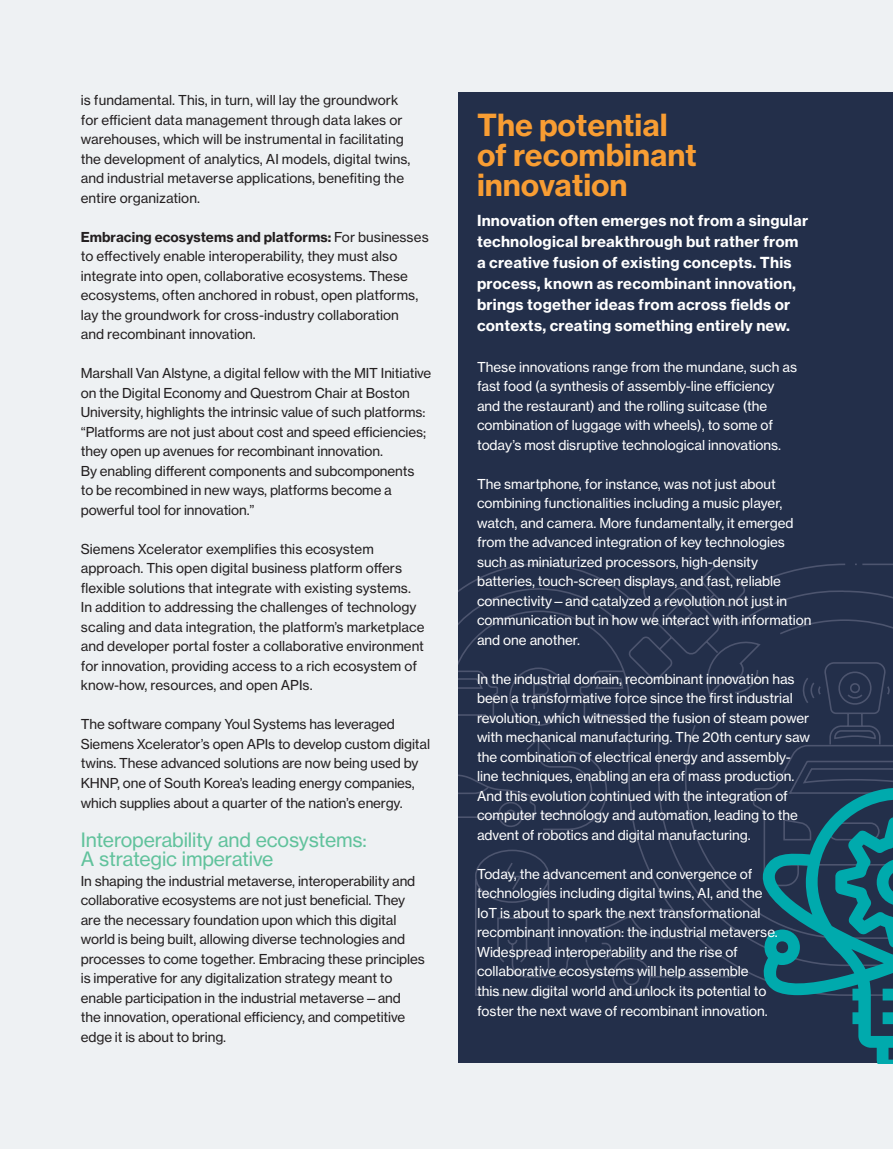
<style>
.page{position:relative;width:893px;height:1149px;background:#fff}
.page>*{position:absolute;margin:0;border:0;box-sizing:border-box;transform-origin:0 0}
.t1{font:30px/30px "N Haas Grotesk TX Pro 75 Bd";color:#f89d33}
.t2{font:19.5px/19.5px "N Haas Grotesk TX Std 55 Rg";letter-spacing:-.01em;color:#61c29c}
.t3{font:15px/21px "N Haas Grotesk TX Pro 75 Bd";letter-spacing:.015em;color:#fff}
.t4{font:13.5px/19.5px "N Haas Grotesk TX Std 55 Rg";letter-spacing:-.01em;color:#231f20}
.t5{font:13.5px/19.5px "N Haas Grotesk TX Pro 55 Rg";letter-spacing:-.005em;color:#fff}
.t6{font:13.5px "N Haas Grotesk TX Std 75 Bd";letter-spacing:.005em;color:#231f20}
.s1{font-family:"N Haas Grotesk TX Std 55 Rg"}
</style>
<div class="page">
<div style="left:0;top:0;width:893px;height:1148px;background:#eef1f3"></div>
<div style="left:458px;top:92px;width:435px;height:970px;background:#232f4a"></div>
<svg style="left:458px;top:563px;width:435px;height:433px"></svg>
<svg style="left:762px;top:787px;width:131px;height:275px"></svg>
<p class="t4" style="left:81px;top:90px;width:331px">is fundamental. This, in turn, will lay the groundwork for efficient data management through data lakes or warehouses, which will be instrumental in facilitating the development of analytics, AI models, digital twins, and industrial metaverse applications, benefiting the entire organization.</p>
<p class="t6" style="left:81px;top:228px;width:349px">Embracing ecosystems and platforms: <span class="s1">For businesses</span></p>
<p class="t4" style="left:81px;top:246px;width:339px">to effectively enable interoperability, they must also integrate into open, collaborative ecosystems. These ecosystems, often anchored in robust, open platforms, lay the groundwork for cross-industry collaboration and recombinant innovation.</p>
<p class="t4" style="left:81px;top:363px;width:352px">Marshall Van Alstyne, a digital fellow with the MIT Initiative on the Digital Economy and Questrom Chair at Boston University, highlights the intrinsic value of such platforms: “Platforms are not just about cost and speed efficiencies; they open up avenues for recombinant innovation.<br>By enabling different components and subcomponents<br>to be recombined in new ways, platforms become a powerful tool for innovation.”</p>
<p class="t4" style="left:81px;top:539px;width:345px">Siemens Xcelerator exemplifies this ecosystem approach. This open digital business platform offers flexible solutions that integrate with existing systems.<br>In addition to addressing the challenges of technology scaling and data integration, the platform’s marketplace and developer portal foster a collaborative environment for innovation, providing access to a rich ecosystem of know-how, resources, and open APIs.</p>
<p class="t4" style="left:81px;top:714px;width:351px">The software company Youl Systems has leveraged Siemens Xcelerator’s open APIs to develop custom digital twins. These advanced solutions are now being used by KHNP, one of South Korea’s leading energy companies, which supplies about a quarter of the nation’s energy.</p>
<h2 class="t2" style="left:81px;top:829px;width:288px">Interoperability and ecosystems:<br>A strategic imperative</h2>
<p class="t4" style="left:81px;top:870px;width:346px">In shaping the industrial metaverse, interoperability and collaborative ecosystems are not just beneficial. They are the necessary foundation upon which this digital world is being built, allowing diverse technologies and processes to come together. Embracing these principles is imperative for any digitalization strategy meant to enable participation in the industrial metaverse—and<br>the innovation, operational efficiency, and competitive edge it is about to bring.</p>
<h1 class="t1" style="left:477px;top:110px;width:221px">The potential of recombinant innovation</h1>
<p class="t3" style="left:477px;top:210px;width:333px">Innovation often emerges not from a singular technological breakthrough but rather from a creative fusion of existing concepts. This process, known as recombinant innovation, brings together ideas from across fields or contexts, creating something entirely new.</p>
<p class="t5" style="left:477px;top:357px;width:321px">These innovations range from the mundane, such as fast food (a synthesis of assembly-line efficiency and the restaurant) and the rolling suitcase (the combination of luggage with wheels), to some of today’s most disruptive technological innovations.</p>
<p class="t5" style="left:477px;top:474px;width:336px">The smartphone, for instance, was not just about combining functionalities including a music player, watch, and camera. More fundamentally, it emerged from the advanced integration of key technologies such as miniaturized processors, high-density batteries, touch-screen displays, and fast, reliable connectivity—and catalyzed a revolution not just in communication but in how we interact with information and one another.</p>
<p class="t5" style="left:477px;top:669px;width:335px">In the industrial domain, recombinant innovation has been a transformative force since the first industrial revolution, which witnessed the fusion of steam power with mechanical manufacturing. The 20th century saw the combination of electrical energy and assembly&shy;line techniques, enabling an era of mass production.<br>And this evolution continued with the integration of computer technology and automation, leading to the advent of robotics and digital manufacturing.</p>
<p class="t5" style="left:477px;top:863px;width:302px">Today, the advancement and convergence of technologies including digital twins, AI, and the IoT is about to spark the next transformational recombinant innovation: the industrial metaverse.<br>Widespread interoperability and the rise of collaborative ecosystems will help assemble<br>this new digital world and unlock its potential to foster the next wave of recombinant innovation.</p>
</div>
